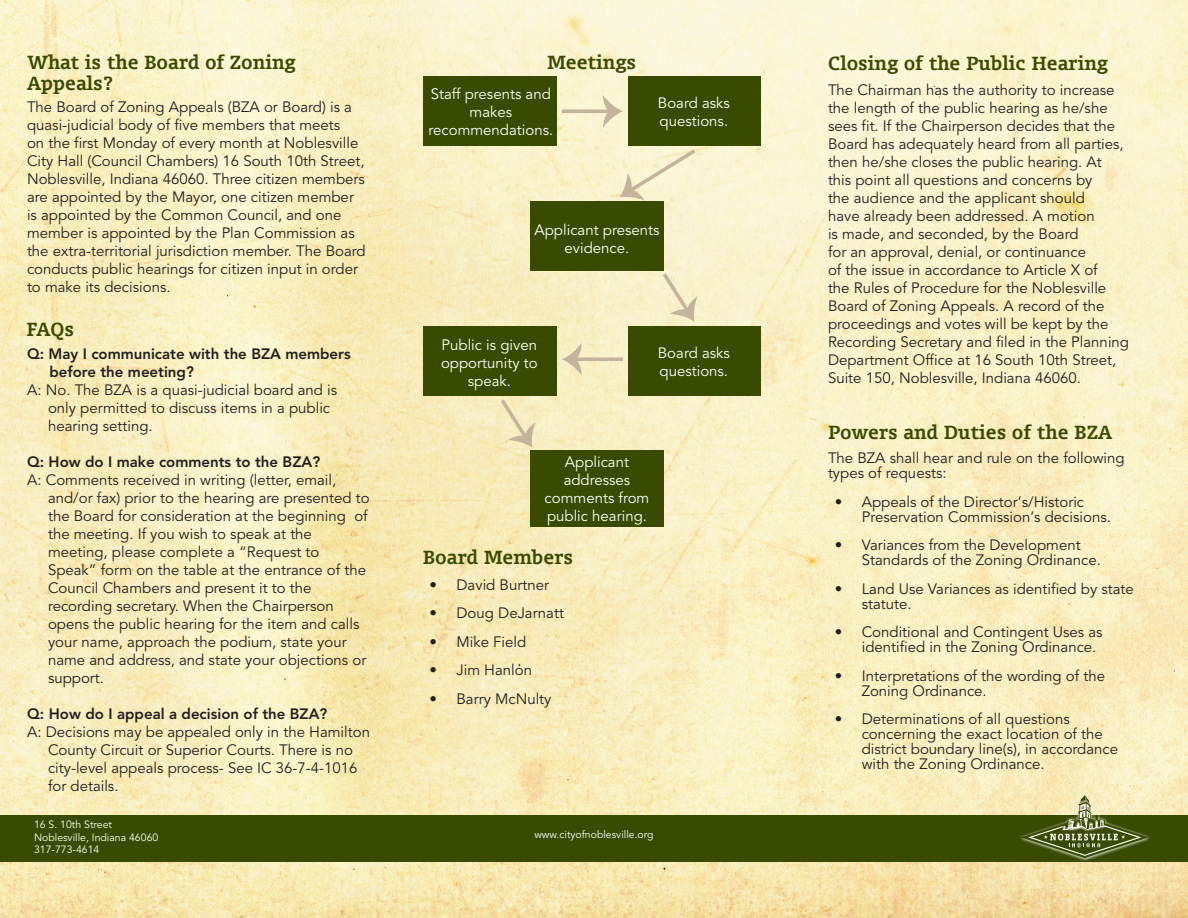
<style>
.page{position:relative;width:1188px;height:918px;background:#fff}
.page>*{position:absolute;margin:0;border:0;box-sizing:border-box;transform-origin:0 0}
.t1{font:700 18px "Union";color:#394b00}
.t2{font:15px/18px "Avenir";color:#231f20}
.t3{font:15px/18px "Avenir";color:#fff;text-align:center}
.t4{font:800 15px/18px "Avenir";color:#231f20}
.t5{font:10.5px/12.6px "Avenir";color:#fff}
</style>
<div class="page">
<img style="left:0;top:0;width:1188px;height:918px">
<div style="left:423px;top:76px;width:134px;height:70px;background:#394b00"></div>
<div style="left:628px;top:76px;width:132px;height:70px;background:#394b00"></div>
<div style="left:530px;top:201px;width:134px;height:70px;background:#394b00"></div>
<div style="left:530px;top:451px;width:134px;height:76px;background:#394b00"></div>
<div style="left:628px;top:326px;width:132px;height:70px;background:#394b00"></div>
<div style="left:423px;top:326px;width:134px;height:70px;background:#394b00"></div>
<svg style="left:562px;top:109px;width:41px;height:4px"></svg>
<svg style="left:603px;top:95px;width:20px;height:33px"></svg>
<svg style="left:582px;top:357px;width:41px;height:4px"></svg>
<svg style="left:562px;top:343px;width:20px;height:33px"></svg>
<svg style="left:619px;top:146px;width:80px;height:55px;background:#f4edcc"></svg>
<svg style="left:659px;top:269px;width:39px;height:53px;background:#eee5c1"></svg>
<svg style="left:497px;top:396px;width:39px;height:52px;background:#eee2b9"></svg>
<div style="left:0;top:815px;width:1188px;height:47px;background:#394b00"></div>
<svg style="left:1018px;top:795px;width:133px;height:66px"></svg>
<svg style="left:1021px;top:795px;width:127px;height:63px"></svg>
<p class="t1" style="left:27px;top:50px;width:270px">What is the Board of Zoning</p>
<p class="t1" style="left:547px;top:50px;width:91px">Meetings</p>
<p class="t1" style="left:27px;top:72px;width:88px">Appeals?</p>
<p class="t2" style="left:27px;top:98px;width:340px">The Board of Zoning Appeals (BZA or Board) is a quasi-judicial body of five members that meets<br>on the first Monday of every month at Noblesville City Hall (Council Chambers) 16 South 10th Street, Noblesville, Indiana 46060. Three citizen members are appointed by the Mayor, one citizen member is appointed by the Common Council, and one member is appointed by the Plan Commission as the extra-territorial jurisdiction member. The Board conducts public hearings for citizen input in order to make its decisions.</p>
<p class="t3" style="left:429px;top:86px;width:126px">Staff presents and makes recommendations.</p>
<p class="t3" style="left:658px;top:95px;width:73px;text-align:left">Board asks questions.</p>
<p class="t3" style="left:535px;top:221px;width:126px">Applicant presents evidence.</p>
<p class="t1" style="left:26px;top:317px;width:49px">FAQs</p>
<p class="t4" style="left:49px;top:344px;width:303px;text-indent:-22px">Q: May I communicate with the BZA members before the meeting?</p>
<p class="t2" style="left:48px;top:381px;width:291px;text-indent:-21px">A: No. The BZA is a quasi-judicial board and is only permitted to discuss items in a public hearing setting.</p>
<p class="t4" style="left:27px;top:452px;width:294px">Q: How do I make comments to the BZA?</p>
<p class="t2" style="left:48px;top:471px;width:323px;text-indent:-21px">A: Comments received in writing (letter, email, and/or fax) prior to the hearing are presented to the Board for consideration at the beginning of the meeting. If you wish to speak at the meeting, please complete a “Request to Speak” form on the table at the entrance of the Council Chambers and present it to the recording secretary. When the Chairperson opens the public hearing for the item and calls your name, approach the podium, state your name and address, and state your objections or support.</p>
<p class="t4" style="left:27px;top:704px;width:302px">Q: How do I appeal a decision of the BZA?</p>
<p class="t2" style="left:48px;top:723px;width:323px;text-indent:-21px">A: Decisions may be appealed only in the Hamilton County Circuit or Superior Courts. There is no city-level appeals process- See IC 36-7-4-1016 for details.</p>
<p class="t3" style="left:441px;top:337px;width:98px">Public is given opportunity to speak.</p>
<p class="t3" style="left:658px;top:344px;width:73px;text-align:left">Board asks questions.</p>
<p class="t3" style="left:545px;top:453px;width:106px">Applicant addresses comments from public hearing.</p>
<p class="t1" style="left:423px;top:545px;width:152px">Board Members</p>
<p class="t2" style="left:430px;top:576px;width:121px">• David Burtner</p>
<p class="t2" style="left:430px;top:605px;width:136px">• Doug DeJarnatt</p>
<p class="t2" style="left:430px;top:633px;width:98px">• Mike Field</p>
<p class="t2" style="left:430px;top:662px;width:104px">• Jim Hanlon</p>
<p class="t2" style="left:430px;top:690px;width:123px">• Barry McNulty</p>
<p class="t5" style="left:34px;top:819px;width:126px">16 S. 10th Street<br>Noblesville, Indiana 46060<br>317-773-4614</p>
<p class="t5" style="left:534px;top:828px;width:121px">www.cityofnoblesville.org</p>
<p class="t1" style="left:828px;top:52px;width:282px">Closing of the Public Hearing</p>
<p class="t2" style="left:828px;top:81px;width:303px">The Chairman has the authority to increase the length of the public hearing as he/she sees fit. If the Chairperson decides that the Board has adequately heard from all parties, then he/she closes the public hearing. At<br>this point all questions and concerns by<br>the audience and the applicant should<br>have already been addressed. A motion<br>is made, and seconded, by the Board<br>for an approval, denial, or continuance<br>of the issue in accordance to Article X of<br>the Rules of Procedure for the Noblesville Board of Zoning Appeals. A record of the proceedings and votes will be kept by the Recording Secretary and filed in the Planning Department Office at 16 South 10th Street, Suite 150, Noblesville, Indiana 46060.</p>
<p class="t1" style="left:828px;top:421px;width:286px">Powers and Duties of the BZA</p>
<p class="t2" style="left:828px;top:451px;width:298px;line-height:15px">The BZA shall hear and rule on the following types of requests:</p>
<p class="t2" style="left:862px;top:495px;width:251px;line-height:15px;text-indent:-27px">• Appeals of the Director’s/Historic<br>Preservation Commission’s decisions.</p>
<p class="t2" style="left:862px;top:538px;width:241px;line-height:15px;text-indent:-27px">• Variances from the Development<br>Standards of the Zoning Ordinance.</p>
<p class="t2" style="left:862px;top:582px;width:274px;line-height:15px;text-indent:-27px">• Land Use Variances as identified by state statute.</p>
<p class="t2" style="left:862px;top:625px;width:242px;line-height:15px;text-indent:-27px">• Conditional and Contingent Uses as identified in the Zoning Ordinance.</p>
<p class="t2" style="left:862px;top:669px;width:245px;line-height:15px;text-indent:-27px">• Interpretations of the wording of the<br>Zoning Ordinance.</p>
<p class="t2" style="left:862px;top:712px;width:258px;line-height:15px;text-indent:-27px">• Determinations of all questions concerning the exact location of the district boundary line(s), in accordance with the Zoning Ordinance.</p>
</div>
